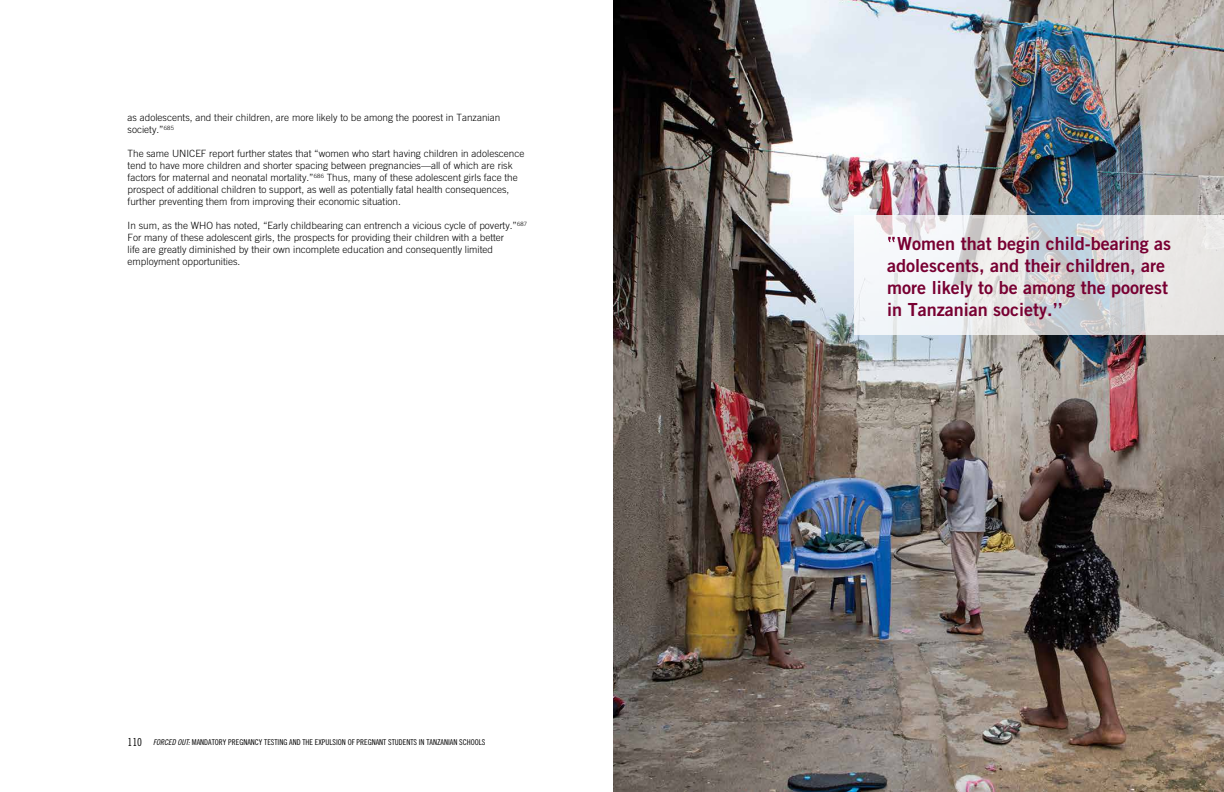
<style>
.page{position:relative;width:1224px;height:792px;background:#fff}
.page>*{position:absolute;margin:0;border:0;box-sizing:border-box;transform-origin:0 0}
.t1{font:18px/22px "Trade Gothic Bold Two";color:#780032}
.t2{font:300 10px/12px "Trade Gothic";color:#000}
.t3{font:8px "Trade Gothic Cond Eighteen";color:#000}
.t4{font:300 5.8px "Trade Gothic";color:#000}
.s1{font-size:11px}
.s2{font-family:"Trade Gothic Cond Eighteen Obl"}
</style>
<div class="page">
<img style="left:613px;top:0;width:611px;height:792px">
<svg style="left:854px;top:215px;width:370px;height:119px"></svg>
<svg style="left:888px;top:237px;width:7px;height:5px"></svg>
<p class="t2" style="left:128px;top:112px;width:374px">as adolescents, and their children, are more likely to be among the poorest in Tanzanian society.”<sup>685</sup></p>
<p class="t2" style="left:128px;top:148px;width:398px">The same UNICEF report further states that “women who start having children in adolescence tend to have more children and shorter spacing between pregnancies—all of which are risk factors for maternal and neonatal mortality.”<sup>686</sup> Thus, many of these adolescent girls face the prospect of additional children to support, as well as potentially fatal health consequences, further preventing them from improving their economic situation.</p>
<p class="t2" style="left:128px;top:220px;width:401px">In sum, as the WHO has noted, “Early childbearing can entrench a vicious cycle of poverty.”<sup>687<br></sup>For many of these adolescent girls, the prospects for providing their children with a better<br>life are greatly diminished by their own incomplete education and consequently limited employment opportunities.</p>
<p class="t3" style="left:128px;top:738px;width:359px"><span class="s1">110</span> <span class="s2">FORCED OUT:</span> MANDATORY PREGNANCY TESTING AND THE EXPULSION OF PREGNANT STUDENTS IN TANZANIAN SCHOOLS</p>
<h1 class="t1" style="left:887px;top:232px;width:286px;text-indent:10px">Women that begin child-bearing as adolescents, and their children, are more likely to be among the poorest in Tanzanian society.’’</h1>
<p class="t4" style="left:1222px;top:214px;width:3px">.</p>
</div>
